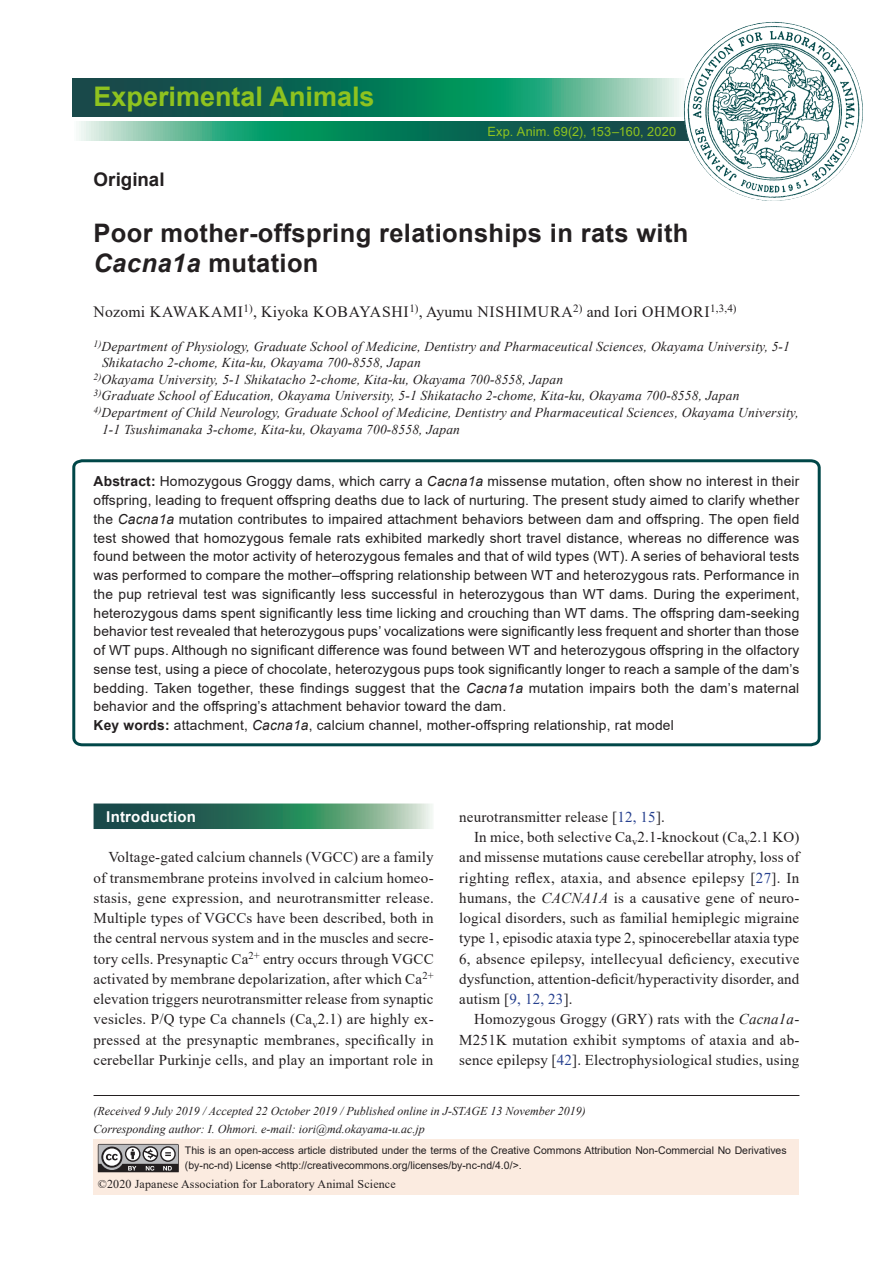
<style>
.page{position:relative;width:893px;height:1263px;background:#fff}
.page>*{position:absolute;margin:0;border:0;box-sizing:border-box;transform-origin:0 0}
.t1{font:700 27px "Arial";color:#8fc31f}
.t2{font:700 25.5px/30px "Arial";letter-spacing:.015em;color:#231f20}
.t3{font:700 18.75px "Arial";color:#231f20}
.t4{font:15.75px "Times New Roman";letter-spacing:.05em;color:#231f20}
.t5{font:15px/20.2px "Times New Roman";letter-spacing:.01em;color:#231f20;text-align:justify}
.t6{font:700 15px "Arial";letter-spacing:.015em;color:#fff}
.t7{font:13.8px/18.8px "Arial";letter-spacing:.015em;color:#231f20}
.t8{font:italic 13.5px "Times New Roman";letter-spacing:.01em;color:#231f20}
.t9{font:12.75px "Arial";letter-spacing:.01em;color:#8fc31f}
.t10{font:italic 12px/18px "Times New Roman";color:#231f20}
.t11{font:12px "Times New Roman";letter-spacing:.01em;color:#231f20}
.t12{font:10.5px/15px "Arial";color:#231f20}
.s1{font-style:italic}
.s2{font-weight:700}
.s3{color:#253f8e}
</style>
<div class="page">
<svg style="left:79px;top:121px;width:623px;height:19px;background:#2e876e"></svg>
<div style="left:94px;top:1140px;width:705px;height:55px;background:#fbebe0"></div>
<svg style="left:72px;top:79px;width:613px;height:38px;background:#2a836b"></svg>
<img style="left:719px;top:22px;width:55px;height:19px">
<svg style="left:98px;top:1144px;width:81px;height:28px;background:#888687"></svg>
<svg style="left:94px;top:803px;width:339px;height:26px;background:#4a846e"></svg>
<hr style="left:94px;top:1095px;width:705px;height:1px;background:#231f20">
<svg style="left:72px;top:459px;width:749px;height:288px"></svg>
<h1 class="t1" style="left:94px;top:78px;width:283px">Experimental Animals</h1>
<p class="t9" style="left:487px;top:123px;width:190px">Exp. Anim. 69(2), 153–160, 2020</p>
<h3 class="t3" style="left:94px;top:166px;width:73px">Original</h3>
<h2 class="t2" style="left:94px;top:218px;width:596px">Poor mother-offspring relationships in rats with<br><span class="s1">Cacna1a</span> mutation</h2>
<p class="t4" style="left:94px;top:301px;width:645px">Nozomi Kawakami<sup>1)</sup>, Kiyoka Kobayashi<sup>1)</sup>, Ayumu Nishimura<sup>2)</sup> and Iori Ohmori<sup>1,3,4)</sup></p>
<p class="t8" style="left:94px;top:337px;width:698px"><sup>1)</sup>Department of Physiology, Graduate School of Medicine, Dentistry and Pharmaceutical Sciences, Okayama University, 5-1</p>
<p class="t8" style="left:102px;top:354px;width:320px">Shikatacho 2-chome, Kita-ku, Okayama 700-8558, Japan</p>
<p class="t8" style="left:94px;top:370px;width:471px"><sup>2)</sup>Okayama University, 5-1 Shikatacho 2-chome, Kita-ku, Okayama 700-8558, Japan</p>
<p class="t8" style="left:94px;top:387px;width:647px"><sup>3)</sup>Graduate School of Education, Okayama University, 5-1 Shikatacho 2-chome, Kita-ku, Okayama 700-8558, Japan</p>
<p class="t8" style="left:94px;top:403px;width:707px"><sup>4)</sup>Department of Child Neurology, Graduate School of Medicine, Dentistry and Pharmaceutical Sciences, Okayama University,</p>
<p class="t8" style="left:102px;top:420px;width:359px">1-1 Tsushimanaka 3-chome, Kita-ku, Okayama 700-8558, Japan</p>
<p class="t7" style="left:94px;top:472px;width:707px"><span class="s2">Abstract:</span> Homozygous Groggy dams, which carry a <span class="s1">Cacna1a</span> missense mutation, often show no interest in their offspring, leading to frequent offspring deaths due to lack of nurturing. The present study aimed to clarify whether the <span class="s1">Cacna1a</span> mutation contributes to impaired attachment behaviors between dam and offspring. The open field test showed that homozygous female rats exhibited markedly short travel distance, whereas no difference was found between the motor activity of heterozygous females and that of wild types (WT). A series of behavioral tests was performed to compare the mother–offspring relationship between WT and heterozygous rats. Performance in the pup retrieval test was significantly less successful in heterozygous than WT dams. During the experiment, heterozygous dams spent significantly less time licking and crouching than WT dams. The offspring dam-seeking behavior test revealed that heterozygous pups’ vocalizations were significantly less frequent and shorter than those of WT pups. Although no significant difference was found between WT and heterozygous offspring in the olfactory sense test, using a piece of chocolate, heterozygous pups took significantly longer to reach a sample of the dam’s bedding. Taken together, these findings suggest that the <span class="s1">Cacna1a</span> mutation impairs both the dam’s maternal behavior and the offspring’s attachment behavior toward the dam.<br><span class="s2">Key words:</span> attachment, <span class="s1">Cacna1a</span>, calcium channel, mother-offspring relationship, rat model</p>
<p class="t6" style="left:106px;top:806px;width:91px">Introduction</p>
<p class="t5" style="left:94px;top:847px;width:342px;text-indent:15px">Voltage-gated calcium channels (VGCC) are a family of transmembrane proteins involved in calcium homeo&shy;stasis, gene expression, and neurotransmitter release.<br>Multiple types of VGCCs have been described, both in the central nervous system and in the muscles and secre&shy;tory cells. Presynaptic Ca<sup>2+</sup> entry occurs through VGCC activated by membrane depolarization, after which Ca<sup>2+ </sup>elevation triggers neurotransmitter release from synaptic vesicles. P/Q type Ca channels (Ca<sub>v</sub>2.1) are highly ex&shy;pressed at the presynaptic membranes, specifically in cerebellar Purkinje cells, and play an important role in</p>
<p class="t5" style="left:459px;top:806px;width:207px">neurotransmitter release [<span class="s3">12, 15</span>].</p>
<p class="t5" style="left:474px;top:826px;width:327px">In mice, both selective Ca<sub>v</sub>2.1-knockout (Ca<sub>v</sub>2.1 KO)</p>
<p class="t5" style="left:459px;top:847px;width:342px">and missense mutations cause cerebellar atrophy, loss of</p>
<p class="t5" style="left:459px;top:867px;width:342px">righting reflex, ataxia, and absence epilepsy [<span class="s3">27</span>]. In</p>
<p class="t5" style="left:459px;top:887px;width:342px">humans, the <span class="s1">CACNA1A</span> is a causative gene of neuro-</p>
<p class="t5" style="left:459px;top:907px;width:341px">logical disorders, such as familial hemiplegic migraine</p>
<p class="t5" style="left:459px;top:928px;width:341px">type 1, episodic ataxia type 2, spinocerebellar ataxia type</p>
<p class="t5" style="left:459px;top:948px;width:342px">6, absence epilepsy, intellecyual deficiency, executive</p>
<p class="t5" style="left:459px;top:968px;width:342px">dysfunction, attention-deficit/hyperactivity disorder, and</p>
<p class="t5" style="left:459px;top:988px;width:115px">autism [<span class="s3">9, 12, 23</span>].</p>
<p class="t5" style="left:474px;top:1009px;width:327px">Homozygous Groggy (GRY) rats with the <span class="s1">Cacna1a</span>-</p>
<p class="t5" style="left:459px;top:1029px;width:342px">M251K mutation exhibit symptoms of ataxia and ab-</p>
<p class="t5" style="left:459px;top:1049px;width:342px">sence epilepsy [<span class="s3">42</span>]. Electrophysiological studies, using</p>
<p class="t10" style="left:94px;top:1102px;width:494px">(Received 9 July 2019 / Accepted 22 October 2019 / Published online in J-STAGE 13 November 2019)<br>Corresponding author: I. Ohmori. e-mail: iori@md.okayama-u.ac.jp</p>
<p class="t12" style="left:185px;top:1143px;width:603px">This is an open-access article distributed under the terms of the Creative Commons Attribution Non-Commercial No Derivatives (by-nc-nd) License &lt;http://creativecommons.org/licenses/by-nc-nd/4.0/&gt;.</p>
<p class="t11" style="left:98px;top:1175px;width:299px">©2020 Japanese Association for Laboratory Animal Science</p>
</div>
